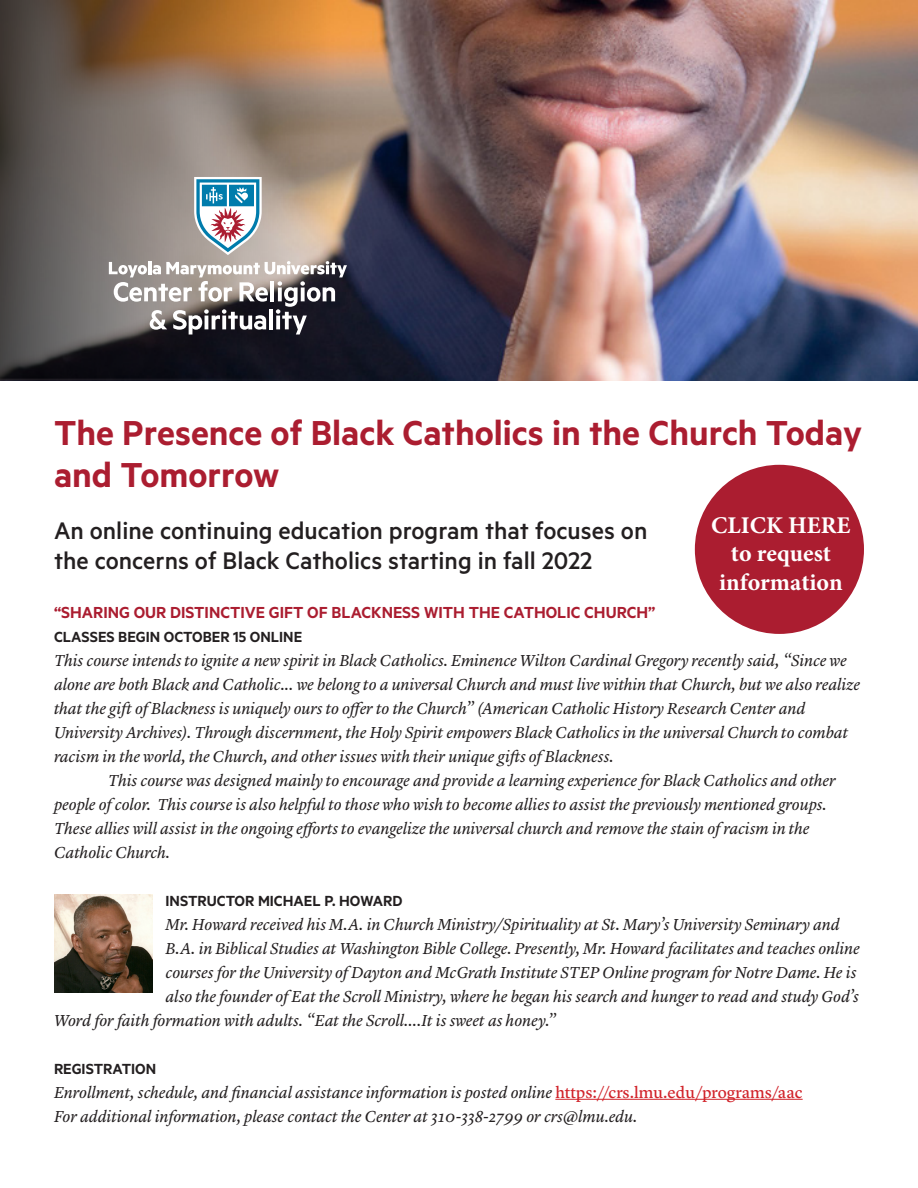
<style>
.page{position:relative;width:918px;height:1188px;background:#fff}
.page>*{position:absolute;margin:0;border:0;box-sizing:border-box;transform-origin:0 0}
.t1{font:600 39px/42px "Metric";color:#ab1d30}
.t2{font:500 27px/30px "Metric";color:#231f20}
.t3{font:700 24px/28.8px "Minion Pro";color:#fff;text-align:center}
.t4{font:600 18px "Metric";color:#ab1d30}
.t5{font:italic 16.5px/24px "Lyon Text";letter-spacing:-.005em;color:#231f20}
.t6{font:600 16.5px "Metric";color:#231f20}
.s1{font-family:"Lyon Text Regular No.2";font-style:normal;color:#d1232a}
</style>
<div class="page">
<img style="left:335px;top:0;width:583px;height:380px">
<hr style="left:555px;top:1099px;width:248px;height:1px;background:#d1232a">
<img style="left:54px;top:894px;width:98px;height:98px">
<svg style="left:0;top:0;width:335px;height:380px;background:#766557"></svg>
<svg style="left:194px;top:177px;width:68px;height:78px"></svg>
<svg style="left:109px;top:261px;width:238px;height:74px"></svg>
<div style="left:695px;top:465px;width:169px;height:169px;background:#ab1d30;border-radius:50%"></div>
<p class="t1" style="left:54px;top:411px;width:810px">The Presence of Black Catholics in the Church Today and Tomorrow</p>
<p class="t2" style="left:54px;top:515px;width:595px">An online continuing education program that focuses on the concerns of Black Catholics starting in fall 2022</p>
<p class="t3" style="left:711px;top:510px;width:141px">CLICK HERE to request information</p>
<p class="t4" style="left:54px;top:601px;width:603px">“SHARING OUR DISTINCTIVE GIFT OF BLACKNESS WITH THE CATHOLIC CHURCH”</p>
<p class="t6" style="left:54px;top:627px;width:250px">CLASSES BEGIN OCTOBER 15 ONLINE</p>
<p class="t5" style="left:54px;top:647px;width:808px">This course intends to ignite a new spirit in Black Catholics. Eminence Wilton Cardinal Gregory recently said, “Since we alone are both Black and Catholic... we belong to a universal Church and must live within that Church, but we also realize that the gift of Blackness is uniquely ours to offer to the Church” (American Catholic History Research Center and</p>
<p class="t5" style="left:54px;top:719px;width:796px">University Archives). Through discernment, the Holy Spirit empowers Black Catholics in the universal Church to combat racism in the world, the Church, and other issues with their unique gifts of Blackness.</p>
<p class="t5" style="left:54px;top:767px;width:783px;text-indent:54px">This course was designed mainly to encourage and provide a learning experience for Black Catholics and other people of color. This course is also helpful to those who wish to become allies to assist the previously mentioned groups.<br>These allies will assist in the ongoing efforts to evangelize the universal church and remove the stain of racism in the</p>
<p class="t5" style="left:54px;top:839px;width:118px">Catholic Church.</p>
<p class="t6" style="left:166px;top:891px;width:238px">INSTRUCTOR MICHAEL P. HOWARD</p>
<p class="t5" style="left:166px;top:911px;width:676px">Mr. Howard received his M.A. in Church Ministry/Spirituality at St. Mary’s University Seminary and</p>
<p class="t5" style="left:166px;top:935px;width:696px">B.A. in Biblical Studies at Washington Bible College. Presently, Mr. Howard facilitates and teaches online</p>
<p class="t5" style="left:166px;top:959px;width:692px">courses for the University of Dayton and McGrath Institute STEP Online program for Notre Dame. He is</p>
<p class="t5" style="left:166px;top:983px;width:695px">also the founder of Eat the Scroll Ministry, where he began his search and hunger to read and study God’s</p>
<p class="t5" style="left:54px;top:1007px;width:504px">Word for faith formation with adults. “Eat the Scroll….It is sweet as honey.”</p>
<p class="t6" style="left:54px;top:1059px;width:104px">REGISTRATION</p>
<p class="t5" style="left:54px;top:1079px;width:750px">Enrollment, schedule, and financial assistance information is posted online <span class="s1">https://crs.lmu.edu/programs/aac</span></p>
<p class="t5" style="left:54px;top:1103px;width:585px">For additional information, please contact the Center at 310-338-2799 or crs@lmu.edu.</p>
</div>
